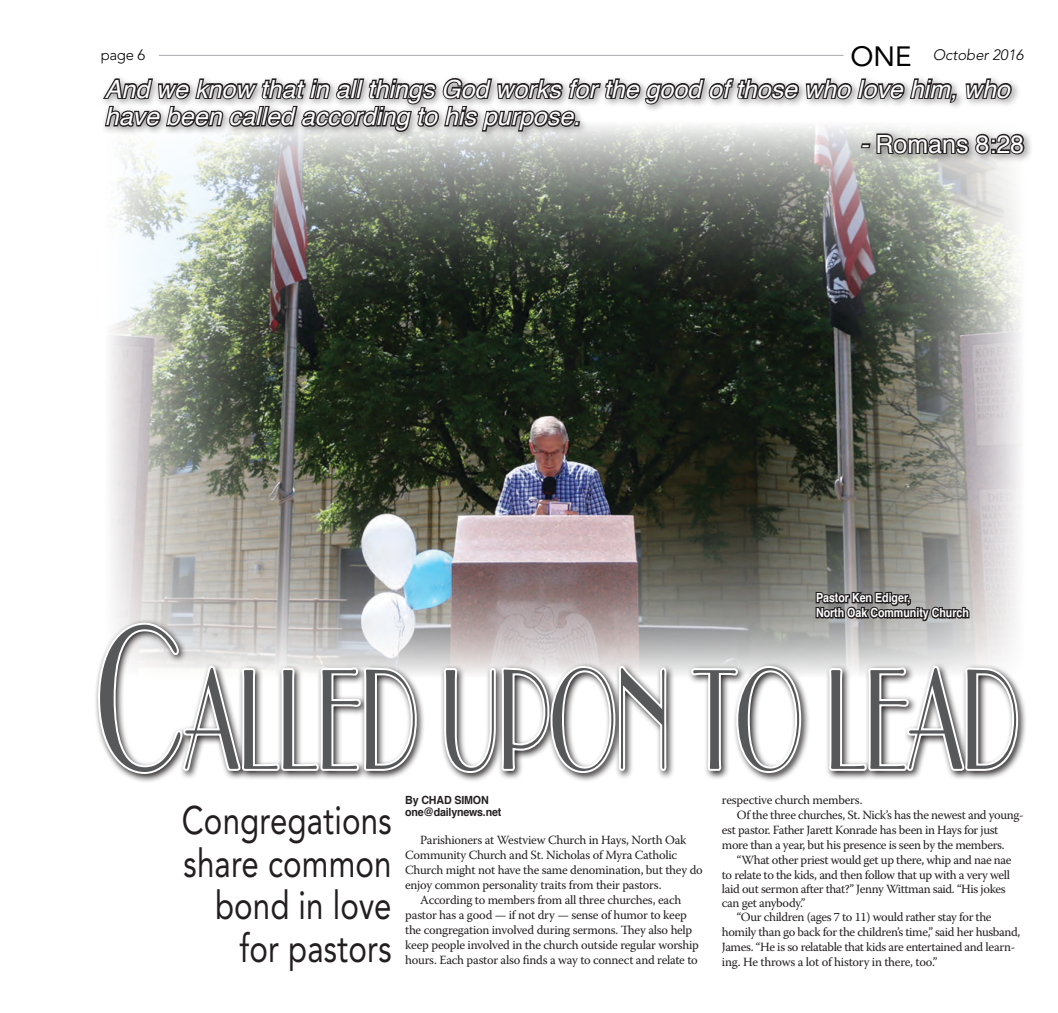
<style>
.page{position:relative;width:1058px;height:1013px;background:#fff}
.page>*{position:absolute;margin:0;border:0;box-sizing:border-box;transform-origin:0 0}
.Body_copy{font:135.62px "Parisian Std";color:#57585a;scale:.63 1}
.Reading_plan_verses{font:39.38px/42.5px "Avenir LT Std";letter-spacing:.005em;color:#231f20;text-align:right;scale:.79 1}
.t1{font:27.62px "Avenir LT Std";color:#000}
.Body_copy-2{font:italic 25px/27.5px "Helvetica";color:#fff}
.Body_copy-3{font:25px "Helvetica";color:#fff}
.t2{font:italic 300 15px "Avenir LT Std";color:#000}
.t3{font:300 15px "Avenir LT Std";color:#000}
.Body_copy-4{font:12.5px/15px "Warnock Pro";letter-spacing:-.025em;color:#231f20}
.Photo_cutline{font:700 12.5px "Helvetica";color:#fff;scale:.85 1}
.Byline_Affiliation{font:700 11.25px "Helvetica";letter-spacing:-.02em;color:#231f20;scale:.95 1}
.Byline{font:700 11.25px "Helvetica";letter-spacing:-.02em;color:#231f20;scale:.95 1}
.s1{font-style:italic}
.s2{font-size:193.75px}
</style>
<div class="page">
<img style="left:110px;top:163px;width:910px;height:456px">
<svg style="left:95px;top:619px;width:931px;height:163px"></svg>
<svg style="left:96px;top:620px;width:323px;height:156px"></svg>
<svg style="left:442px;top:664px;width:226px;height:111px"></svg>
<svg style="left:689px;top:664px;width:114px;height:111px"></svg>
<svg style="left:827px;top:664px;width:193px;height:109px"></svg>
<div style="left:99px;top:74px;width:934px;height:89px;background:#231f20;opacity:.45"></div>
<svg style="left:102px;top:54px;width:924px;height:102px"></svg>
<svg style="left:814px;top:590px;width:156px;height:36px;background:#727170"></svg>
<p class="t3" style="left:101px;top:46px;width:46px">page 6</p>
<p class="t1" style="left:850px;top:40px;width:63px">ONE</p>
<p class="t2" style="left:932px;top:46px;width:92px">October 2016</p>
<p class="Body_copy-2" style="left:105px;top:76px;width:906px">And we know that in all things God works for the good of those who love him, who have been called according to his purpose.</p>
<p class="Body_copy-3" style="left:860px;top:125px;width:165px"><span class="s1">-</span> Romans 8:28</p>
<p class="Photo_cutline" style="left:816px;top:587px;width:113px">Pastor Ken Ediger,</p>
<p class="Photo_cutline" style="left:816px;top:602px;width:181px">North Oak Community Church</p>
<p class="Body_copy" style="left:95px;top:646px;width:1467px"><span class="s2">C</span>ALLED UPON TO LEAD</p>
<p class="Reading_plan_verses" style="left:182px;top:799px;width:267px">Congregations share common bond in love for pastors</p>
<p class="Byline" style="left:405px;top:790px;width:89px">By CHAD SIMON</p>
<p class="Byline_Affiliation" style="left:405px;top:803px;width:103px">one@dailynews.net</p>
<p class="Body_copy-4" style="left:405px;top:831px;width:299px;text-indent:15px">Parishioners at Westview Church in Hays, North Oak Community Church and St. Nicholas of Myra Catholic Church might not have the same denomination, but they do enjoy common personality traits from their pastors.</p>
<p class="Body_copy-4" style="left:405px;top:891px;width:295px;text-indent:15px">According to members from all three churches, each pastor has a good — if not dry — sense of humor to keep the congregation involved during sermons. They also help keep people involved in the church outside regular worship hours. Each pastor also finds a way to connect and relate to</p>
<p class="Body_copy-4" style="left:722px;top:792px;width:142px">respective church members.</p>
<p class="Body_copy-4" style="left:722px;top:807px;width:303px;text-indent:15px">Of the three churches, St. Nick’s has the newest and young&shy;est pastor. Father Jarett Konrade has been in Hays for just more than a year, but his presence is seen by the members.</p>
<p class="Body_copy-4" style="left:722px;top:852px;width:291px;text-align:right">“What other priest would get up there, whip and nae nae<br>to relate to the kids, and then follow that up with a very well</p>
<p class="Body_copy-4" style="left:722px;top:881px;width:285px;line-height:13.8px">laid out sermon after that?” Jenny Wittman said. “His jokes can get anybody.”</p>
<p class="Body_copy-4" style="left:722px;top:908px;width:300px;text-indent:15px">“Our children (ages 7 to 11) would rather stay for the homily than go back for the children’s time,” said her husband, James. “He is so relatable that kids are entertained and learn&shy;ing. He throws a lot of history in there, too.”</p>
</div>
